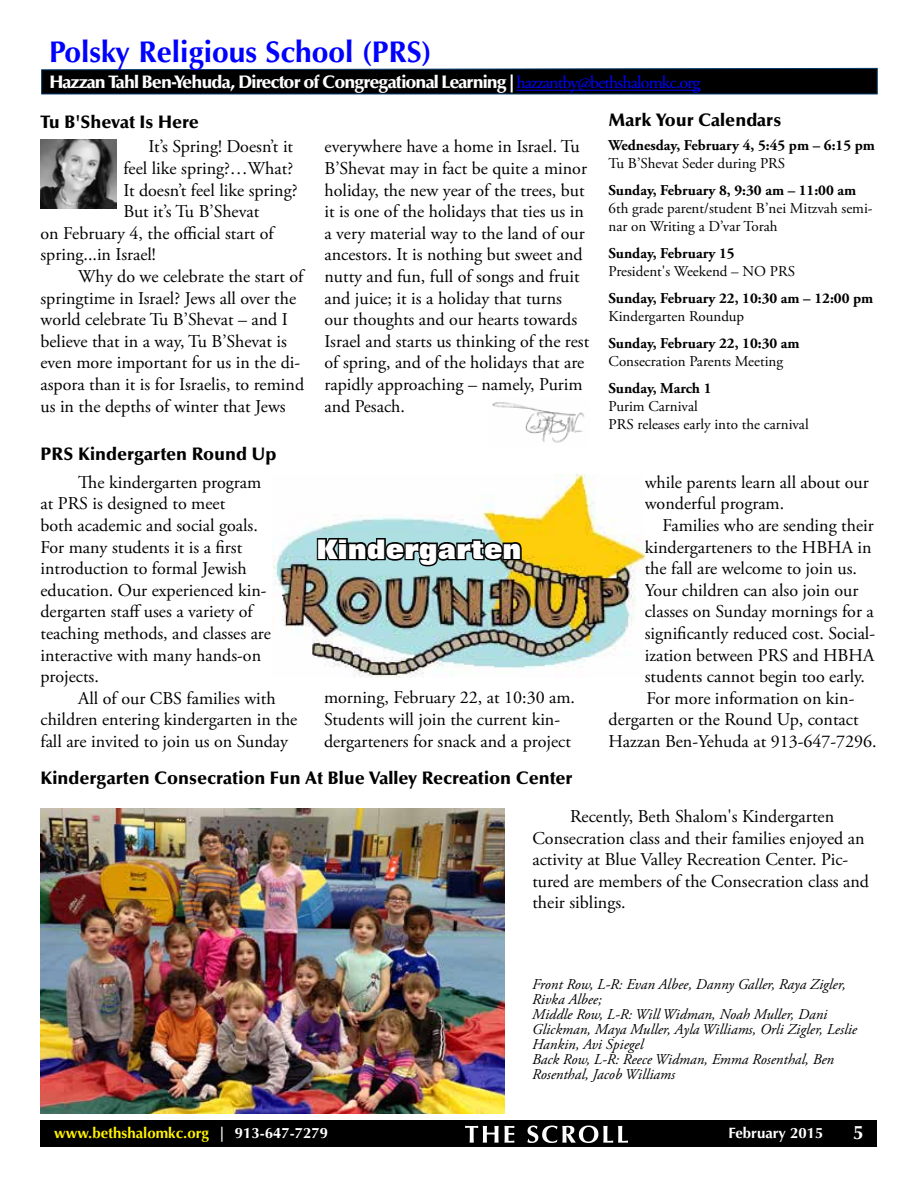
<style>
.page{position:relative;width:918px;height:1188px;background:#fff}
.page>*{position:absolute;margin:0;border:0;box-sizing:border-box;transform-origin:0 0}
.t1{font:700 30px "Optima LT Std";color:#00f}
.t2{font:800 27px "Folio BT";color:#fff}
.t3{font:700 19.5px "Optima LT Std";color:#fff}
.t4{font:18px/21.6px "Adobe Garamond Pro";color:#000}
.t5{font:900 18px "Optima LT Std";color:#000}
.t6{font:900 18px "Optima LT Std";letter-spacing:-.05em;color:#fff}
.t7{font:italic 15px/15px "Adobe Garamond Pro";color:#000}
.t8{font:15px/18px "Adobe Garamond Pro";color:#000}
.t9{font:700 15px "Adobe Garamond Pro";color:#000}
.t10{font:700 15px "Optima LT Std";color:#fff200}
.t11{font:700 15px "Optima LT Std";color:#fff}
.s1{font-family:"Adobe Garamond Pro";font-weight:400;color:#00f}
.s2{color:#fff}
</style>
<div class="page">
<div style="left:40px;top:1120px;width:838px;height:28px;background:#000"></div>
<svg style="left:465px;top:1126px;width:49px;height:17px"></svg>
<svg style="left:527px;top:1126px;width:101px;height:17px"></svg>
<img style="left:41px;top:140px;width:76px;height:68px">
<img style="left:492px;top:402px;width:93px;height:41px">
<svg style="left:41px;top:68px;width:837px;height:27px;background:#0a0f13"></svg>
<hr style="left:516px;top:90px;width:185px;height:1px;background:#00f">
<img style="left:40px;top:809px;width:465px;height:305px">
<img style="left:272px;top:475px;width:373px;height:202px">
<svg style="left:315px;top:536px;width:208px;height:33px;background:#69827d"></svg>
<h1 class="t1" style="left:49px;top:35px;width:384px">Polsky Religious School (PRS)</h1>
<p class="t6" style="left:49px;top:72px;width:653px">Hazzan Tahl Ben-Yehuda, Director of Congregational Learning | <span class="s1">hazzantby@bethshalomkc.org</span></p>
<p class="t5" style="left:41px;top:112px;width:160px">Tu B'Shevat Is Here</p>
<p class="t5" style="left:609px;top:109px;width:174px">Mark Your Calendars</p>
<p class="t4" style="left:148px;top:137px;width:146px">It’s Spring! Doesn’t it</p>
<p class="t4" style="left:123px;top:158px;width:171px">feel like spring?…What?</p>
<p class="t4" style="left:123px;top:180px;width:176px">It doesn’t feel like spring?</p>
<p class="t4" style="left:123px;top:201px;width:137px">But it’s Tu B’Shevat</p>
<p class="t4" style="left:40px;top:223px;width:235px">on February 4, the official start of</p>
<p class="t4" style="left:40px;top:245px;width:117px">spring...in Israel!</p>
<p class="t4" style="left:78px;top:266px;width:227px">Why do we celebrate the start of</p>
<p class="t4" style="left:40px;top:288px;width:257px">springtime in Israel? Jews all over the</p>
<p class="t4" style="left:40px;top:309px;width:249px">world celebrate Tu B’Shevat – and I</p>
<p class="t4" style="left:40px;top:331px;width:248px">believe that in a way, Tu B’Shevat is</p>
<p class="t4" style="left:40px;top:353px;width:261px">even more important for us in the di-</p>
<p class="t4" style="left:40px;top:374px;width:265px">aspora than it is for Israelis, to remind</p>
<p class="t4" style="left:40px;top:396px;width:247px">us in the depths of winter that Jews</p>
<p class="t5" style="left:41px;top:443px;width:238px">PRS Kindergarten Round Up</p>
<p class="t4" style="left:41px;top:472px;width:232px;text-indent:38px">The kindergarten program at PRS is designed to meet<br>both academic and social goals.<br>For many students it is a first introduction to formal Jewish education. Our experienced kin&shy;dergarten staff uses a variety of teaching methods, and classes are interactive with many hands-on projects.</p>
<p class="t4" style="left:41px;top:688px;width:258px;text-indent:38px">All of our CBS families with children entering kindergarten in the fall are invited to join us on Sunday</p>
<p class="t4" style="left:325px;top:137px;width:266px">everywhere have a home in Israel. Tu B’Shevat may in fact be quite a minor holiday, the new year of the trees, but it is one of the holidays that ties us in a very material way to the land of our ancestors. It is nothing but sweet and nutty and fun, full of songs and fruit and juice; it is a holiday that turns our thoughts and our hearts towards Israel and starts us thinking of the rest of spring, and of the holidays that are rapidly approaching – namely, Purim and Pesach.</p>
<h2 class="t2" style="left:317px;top:533px;width:206px">Kindergarten</h2>
<p class="t4" style="left:324px;top:687px;width:253px">morning, February 22, at 10:30 am.<br>Students will join the current kin&shy;dergarteners for snack and a project</p>
<p class="t5" style="left:40px;top:768px;width:533px">Kindergarten Consecration Fun At Blue Valley Recreation Center</p>
<p class="t9" style="left:609px;top:136px;width:268px">Wednesday, February 4, 5:45 pm – 6:15 pm</p>
<p class="t8" style="left:609px;top:154px;width:178px">Tu B’Shevat Seder during PRS</p>
<p class="t9" style="left:609px;top:181px;width:249px">Sunday, February 8, 9:30 am – 11:00 am</p>
<p class="t8" style="left:609px;top:199px;width:266px">6th grade parent/student B’nei Mitzvah semi&shy;nar on Writing a D’var Torah</p>
<p class="t9" style="left:609px;top:244px;width:128px">Sunday, February 15</p>
<p class="t8" style="left:609px;top:262px;width:188px">President's Weekend – NO PRS</p>
<p class="t9" style="left:609px;top:289px;width:266px">Sunday, February 22, 10:30 am – 12:00 pm</p>
<p class="t8" style="left:609px;top:307px;width:137px">Kindergarten Roundup</p>
<p class="t9" style="left:609px;top:334px;width:193px">Sunday, February 22, 10:30 am</p>
<p class="t8" style="left:609px;top:352px;width:176px">Consecration Parents Meeting</p>
<p class="t9" style="left:609px;top:379px;width:105px">Sunday, March 1</p>
<p class="t8" style="left:609px;top:397px;width:202px">Purim Carnival<br>PRS releases early into the carnival</p>
<p class="t4" style="left:645px;top:472px;width:226px">while parents learn all about our wonderful program.</p>
<p class="t4" style="left:663px;top:515px;width:213px">Families who are sending their</p>
<p class="t4" style="left:645px;top:537px;width:228px">kindergarteners to the HBHA in</p>
<p class="t4" style="left:645px;top:558px;width:214px">the fall are welcome to join us.</p>
<p class="t4" style="left:645px;top:580px;width:215px">Your children can also join our</p>
<p class="t4" style="left:645px;top:602px;width:231px">classes on Sunday mornings for a</p>
<p class="t4" style="left:645px;top:623px;width:232px">significantly reduced cost. Social-</p>
<p class="t4" style="left:645px;top:645px;width:231px">ization between PRS and HBHA</p>
<p class="t4" style="left:645px;top:666px;width:222px">students cannot begin too early.</p>
<p class="t4" style="left:646px;top:688px;width:210px">For more information on kin-</p>
<p class="t4" style="left:609px;top:710px;width:252px">dergarten or the Round Up, contact</p>
<p class="t4" style="left:609px;top:731px;width:270px">Hazzan Ben-Yehuda at 913-647-7296.</p>
<p class="t4" style="left:532px;top:806px;width:338px;text-indent:38px">Recently, Beth Shalom's Kindergarten Consecration class and their families enjoyed an activity at Blue Valley Recreation Center. Pic&shy;tured are members of the Consecration class and their siblings.</p>
<p class="t7" style="left:532px;top:978px;width:326px">Front Row, L-R: Evan Albee, Danny Galler, Raya Zigler, Rivka Albee;<br>Middle Row, L-R: Will Widman, Noah Muller, Dani Glickman, Maya Muller, Ayla Williams, Orli Zigler, Leslie Hankin, Avi Spiegel<br>Back Row, L-R: Reece Widman, Emma Rosenthal, Ben Rosenthal, Jacob Williams</p>
<p class="t10" style="left:54px;top:1124px;width:276px">www.bethshalomkc.org <span class="s2">| 913-647-7279</span></p>
<p class="t11" style="left:728px;top:1124px;width:97px">February 2015</p>
<p class="t3" style="left:853px;top:1121px;width:12px">5</p>
</div>
